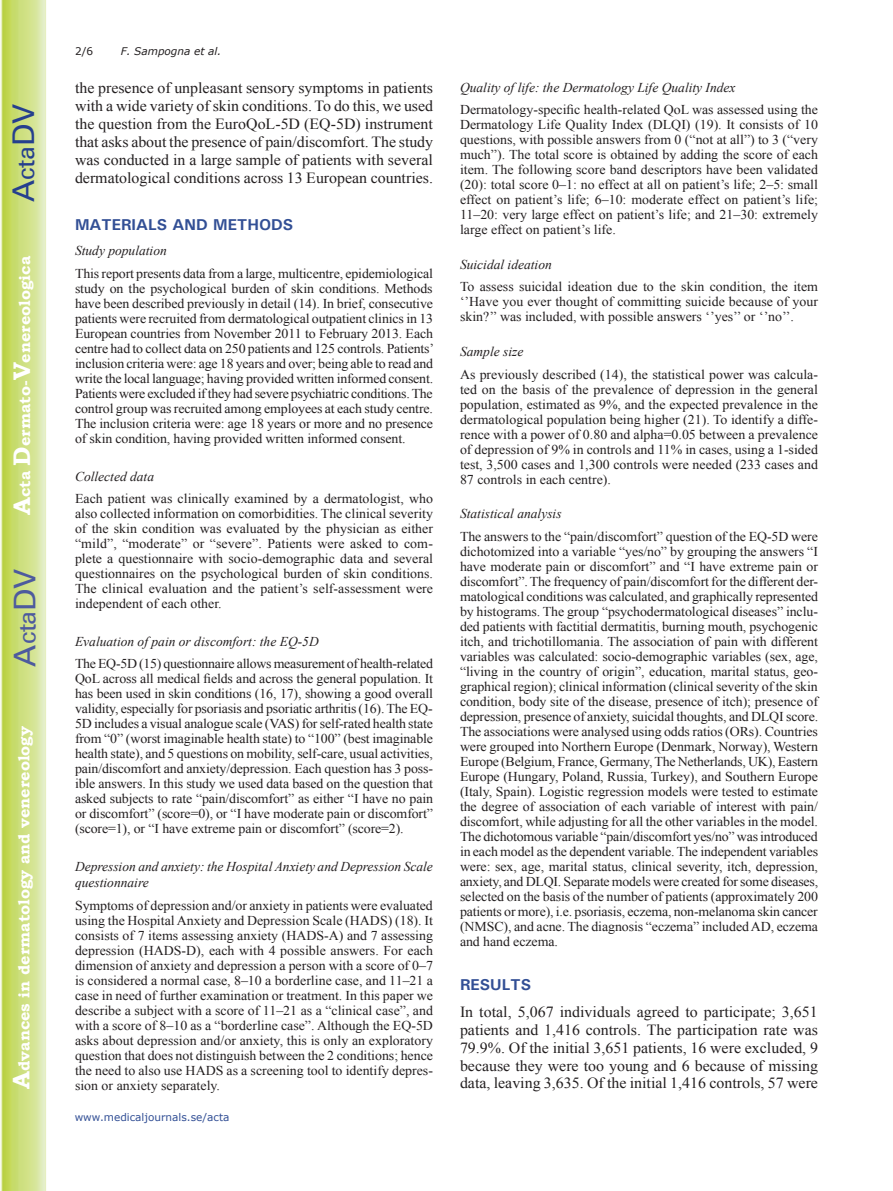
<style>
.page{position:relative;width:893px;height:1191px;background:#fff}
.page>*{position:absolute;margin:0;border:0;box-sizing:border-box;transform-origin:0 0}
.t1{font:30px "Univers";color:#4d5a9e}
.t2{font:30px "Univers";color:#253f8e}
.t3{font:700 15.75px "Bookman Old Style";color:#fff}
.t4{font:700 15.75px "Univers";color:#324f95}
.t5{font:15.45px/17.9px "Times New Roman";color:#231f20;text-align:justify}
.t6{font:13.5px/15px "Times New Roman";color:#231f20;text-align:justify}
.t7{font:italic 13.5px/16.5px "Times New Roman";color:#231f20}
.t8{font:10.5px "Verdana";color:#324f95}
.t9{font:italic 10.5px "Verdana";color:#231f20}
.t10{font:10.5px "Verdana";color:#231f20}
.s1{font-size:24px}
</style>
<div class="page">
<svg style="left:1px;top:0;width:45px;height:1191px;background:#cfe084"></svg>
<h1 class="t2" style="left:6px;top:202px;width:100px;rotate:-90deg">A<span class="s1">cta</span>DV</h1>
<p class="t3" style="left:15px;top:515px;width:260px;rotate:-90deg"><span class="s1">A</span>cta <span class="s1">D</span>ermato-<span class="s1">V</span>enereologica</p>
<h1 class="t1" style="left:7px;top:666px;width:100px;rotate:-90deg">A<span class="s1">cta</span>DV</h1>
<p class="t3" style="left:15px;top:1088px;width:364px;rotate:-90deg"><span class="s1">A</span>dvances in dermatology and venereology</p>
<p class="t10" style="left:75px;top:44px;width:20px">2/6</p>
<p class="t9" style="left:121px;top:44px;width:102px">F. Sampogna et al.</p>
<p class="t5" style="left:75px;top:79px;width:360px">the presence of unpleasant sensory symptoms in patients with a wide variety of skin conditions. To do this, we used the question from the EuroQoL-5D (EQ-5D) instrument that asks about the presence of pain/discomfort. The study was conducted in a large sample of patients with several dermatological conditions across 13 European countries.</p>
<p class="t4" style="left:75px;top:214px;width:220px">MATERIALS AND METHODS</p>
<p class="t7" style="left:75px;top:242px;width:93px">Study population</p>
<p class="t6" style="left:75px;top:266px;width:361px">This report presents data from a large, multicentre, epidemiological study on the psychological burden of skin conditions. Methods have been described previously in detail (14). In brief, consecutive patients were recruited from dermatological outpatient clinics in 13<br>European countries from November 2011 to February 2013. Each centre had to collect data on 250 patients and 125 controls. Patients’ inclusion criteria were: age 18 years and over; being able to read and write the local language; having provided written informed consent.<br>Patients were excluded if they had severe psychiatric conditions. The control group was recruited among employees at each study centre.<br>The inclusion criteria were: age 18 years or more and no presence of skin condition, having provided written informed consent.</p>
<p class="t7" style="left:75px;top:467px;width:81px">Collected data</p>
<p class="t6" style="left:75px;top:491px;width:360px">Each patient was clinically examined by a dermatologist, who also collected information on comorbidities. The clinical severity of the skin condition was evaluated by the physician as either “mild”, “moderate” or “severe”. Patients were asked to com&shy;plete a questionnaire with socio-demographic data and several questionnaires on the psychological burden of skin conditions.<br>The clinical evaluation and the patient’s self-assessment were independent of each other.</p>
<p class="t7" style="left:75px;top:632px;width:245px">Evaluation of pain or discomfort: the EQ-5D</p>
<p class="t6" style="left:75px;top:656px;width:360px">The EQ-5D (15) questionnaire allows measurement of health-related QoL across all medical fields and across the general population. It has been used in skin conditions (16, 17), showing a good overall validity, especially for psoriasis and psoriatic arthritis (16). The EQ-5D includes a visual analogue scale (VAS) for self-rated health state from “0” (worst imaginable health state) to “100” (best imaginable health state), and 5 questions on mobility, self-care, usual activities, pain/discomfort and anxiety/depression. Each question has 3 poss&shy;ible answers. In this study we used data based on the question that asked subjects to rate “pain/discomfort” as either “I have no pain or discomfort” (score=0), or “I have moderate pain or discomfort” (score=1), or “I have extreme pain or discomfort” (score=2).</p>
<p class="t7" style="left:75px;top:857px;width:359px">Depression and anxiety: the Hospital Anxiety and Depression Scale questionnaire</p>
<p class="t6" style="left:75px;top:897px;width:360px">Symptoms of depression and/or anxiety in patients were evaluated using the Hospital Anxiety and Depression Scale (HADS) (18). It consists of 7 items assessing anxiety (HADS-A) and 7 assessing depression (HADS-D), each with 4 possible answers. For each dimension of anxiety and depression a person with a score of 0–7 is considered a normal case, 8–10 a borderline case, and 11–21 a case in need of further examination or treatment. In this paper we describe a subject with a score of 11–21 as a “clinical case”, and with a score of 8–10 as a “borderline case”. Although the EQ-5D asks about depression and/or anxiety, this is only an exploratory question that does not distinguish between the 2 conditions; hence the need to also use HADS as a screening tool to identify depres&shy;sion or anxiety separately.</p>
<p class="t8" style="left:75px;top:1110px;width:156px">www.medicaljournals.se/acta</p>
<p class="t7" style="left:460px;top:79px;width:277px">Quality of life: the Dermatology Life Quality Index</p>
<p class="t6" style="left:460px;top:102px;width:360px">Dermatology-specific health-related QoL was assessed using the Dermatology Life Quality Index (DLQI) (19). It consists of 10 questions, with possible answers from 0 (“not at all”) to 3 (“very much”). The total score is obtained by adding the score of each item. The following score band descriptors have been validated (20): total score 0–1: no effect at all on patient’s life; 2–5: small effect on patient’s life; 6–10: moderate effect on patient’s life; 11–20: very large effect on patient’s life; and 21–30: extremely large effect on patient’s life.</p>
<p class="t7" style="left:460px;top:256px;width:93px">Suicidal ideation</p>
<p class="t6" style="left:460px;top:279px;width:360px">To assess suicidal ideation due to the skin condition, the item ‘’Have you ever thought of committing suicide because of your skin?’’ was included, with possible answers ‘’yes’’ or ‘’no’’.</p>
<p class="t7" style="left:460px;top:343px;width:65px">Sample size</p>
<p class="t6" style="left:460px;top:366px;width:360px">As previously described (14), the statistical power was calcula&shy;ted on the basis of the prevalence of depression in the general population, estimated as 9%, and the expected prevalence in the dermatological population being higher (21). To identify a diffe&shy;rence with a power of 0.80 and alpha=0.05 between a prevalence of depression of 9% in controls and 11% in cases, using a 1-sided test, 3,500 cases and 1,300 controls were needed (233 cases and 87 controls in each centre).</p>
<p class="t7" style="left:460px;top:505px;width:103px">Statistical analysis</p>
<p class="t6" style="left:460px;top:528px;width:360px">The answers to the “pain/discomfort” question of the EQ-5D were dichotomized into a variable “yes/no” by grouping the answers “I have moderate pain or discomfort” and “I have extreme pain or discomfort”. The frequency of pain/discomfort for the different der&shy;matological conditions was calculated, and graphically represented by histograms. The group “psychodermatological diseases” inclu&shy;ded patients with factitial dermatitis, burning mouth, psychogenic itch, and trichotillomania. The association of pain with different variables was calculated: socio-demographic variables (sex, age, “living in the country of origin”, education, marital status, geo&shy;graphical region); clinical information (clinical severity of the skin condition, body site of the disease, presence of itch); presence of depression, presence of anxiety, suicidal thoughts, and DLQI score.<br>The associations were analysed using odds ratios (ORs). Countries were grouped into Northern Europe (Denmark, Norway), Western Europe (Belgium, France, Germany, The Netherlands, UK), Eastern Europe (Hungary, Poland, Russia, Turkey), and Southern Europe (Italy, Spain). Logistic regression models were tested to estimate the degree of association of each variable of interest with pain/ discomfort, while adjusting for all the other variables in the model.<br>The dichotomous variable “pain/discomfort yes/no” was introduced in each model as the dependent variable. The independent variables were: sex, age, marital status, clinical severity, itch, depression, anxiety, and DLQI. Separate models were created for some diseases, selected on the basis of the number of patients (approximately 200 patients or more), i.e. psoriasis, eczema, non-melanoma skin cancer (NMSC), and acne. The diagnosis “eczema” included AD, eczema and hand eczema.</p>
<p class="t4" style="left:460px;top:974px;width:73px">RESULTS</p>
<p class="t5" style="left:460px;top:1002px;width:360px">In total, 5,067 individuals agreed to participate; 3,651 patients and 1,416 controls. The participation rate was 79.9%. Of the initial 3,651 patients, 16 were excluded, 9 because they were too young and 6 because of missing data, leaving 3,635. Of the initial 1,416 controls, 57 were</p>
</div>
